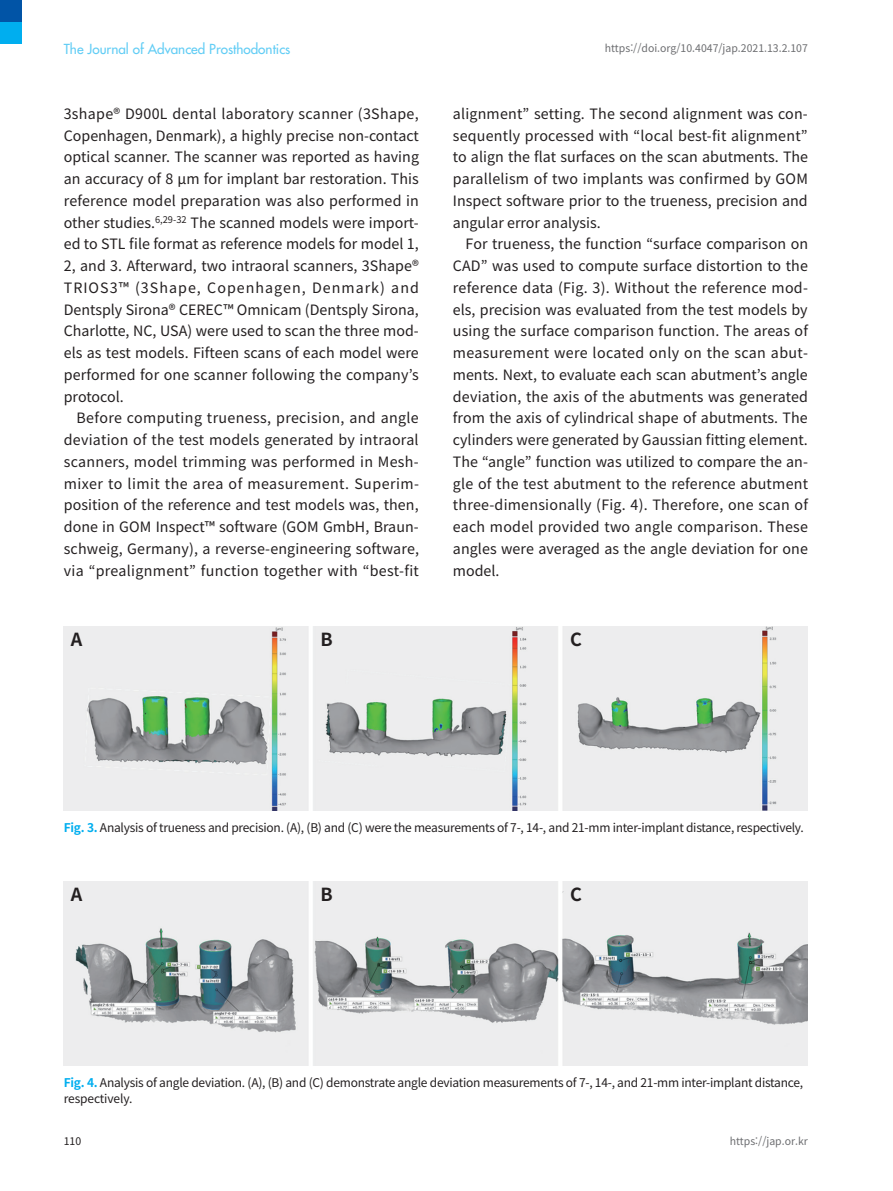
<style>
.page{position:relative;width:893px;height:1191px;background:#fff}
.page>*{position:absolute;margin:0;border:0;box-sizing:border-box;transform-origin:0 0}
.t1{font:700 18px "Noto Sans CJ Kkr";color:#231f20}
.t2{font:14.25px/21.8px "Noto Sans CJ Kkr";letter-spacing:.005em;color:#231f20;text-align:justify}
.t3{font:500 13.5px "Futura Std";color:#62cdf5}
.t4{font:12px/16.5px "Noto Sans CJ Kkr";letter-spacing:-.02em;color:#231f20}
.t5{font:10.5px "Noto Sans CJ Kkr";color:#6c6d70}
.t6{font:10.5px "Noto Sans CJ Kkr";color:#231f20}
.s1{font-weight:700;color:#00aeef}
</style>
<div class="page">
<div style="left:0;top:22px;width:22px;height:22px;background:#00aeef"></div>
<div style="left:0;top:0;width:22px;height:22px;background:#0154a6"></div>
<img style="left:64px;top:626px;width:744px;height:184px">
<img style="left:64px;top:881px;width:744px;height:184px">
<p class="t3" style="left:64px;top:40px;width:228px">The Journal of Advanced Prosthodontics</p>
<p class="t2" style="left:64px;top:103px;width:357px">3shape® D900L dental laboratory scanner (3Shape, Copenhagen, Denmark), a highly precise non-contact optical scanner. The scanner was reported as having an accuracy of 8 µm for implant bar restoration. This reference model preparation was also performed in other studies.<sup>6,29-32</sup> The scanned models were import&shy;ed to STL file format as reference models for model 1, 2, and 3. Afterward, two intraoral scanners, 3Shape® TRIOS3™ (3Shape, Copenhagen, Denmark) and Dentsply Sirona® CEREC™ Omnicam (Dentsply Sirona, Charlotte, NC, USA) were used to scan the three mod&shy;els as test models. Fifteen scans of each model were performed for one scanner following the company’s protocol.</p>
<p class="t2" style="left:64px;top:408px;width:357px;text-indent:13px">Before computing trueness, precision, and angle deviation of the test models generated by intraoral scanners, model trimming was performed in Mesh&shy;mixer to limit the area of measurement. Superim&shy;position of the reference and test models was, then, done in GOM Inspect™ software (GOM GmbH, Braun&shy;schweig, Germany), a reverse-engineering software, via “prealignment” function together with “best-fit</p>
<p class="t5" style="left:605px;top:42px;width:205px">https://doi.org/10.4047/jap.2021.13.2.107</p>
<p class="t2" style="left:453px;top:103px;width:357px">alignment” setting. The second alignment was con&shy;sequently processed with “local best-fit alignment” to align the flat surfaces on the scan abutments. The parallelism of two implants was confirmed by GOM Inspect software prior to the trueness, precision and angular error analysis.</p>
<p class="t2" style="left:453px;top:233px;width:357px;text-indent:13px">For trueness, the function “surface comparison on CAD” was used to compute surface distortion to the reference data (Fig. 3). Without the reference mod&shy;els, precision was evaluated from the test models by using the surface comparison function. The areas of measurement were located only on the scan abut&shy;ments. Next, to evaluate each scan abutment’s angle deviation, the axis of the abutments was generated from the axis of cylindrical shape of abutments. The cylinders were generated by Gaussian fitting element.<br>The “angle” function was utilized to compare the an&shy;gle of the test abutment to the reference abutment three-dimensionally (Fig. 4). Therefore, one scan of each model provided two angle comparison. These angles were averaged as the angle deviation for one model.</p>
<p class="t1" style="left:71px;top:629px;width:13px">A</p>
<p class="t1" style="left:320px;top:629px;width:14px">B</p>
<p class="t1" style="left:570px;top:629px;width:13px">C</p>
<p class="t4" style="left:64px;top:819px;width:741px"><span class="s1">Fig. 3.</span> Analysis of trueness and precision. (A), (B) and (C) were the measurements of 7-, 14-, and 21-mm inter-implant distance, respectively.</p>
<p class="t1" style="left:71px;top:884px;width:13px">A</p>
<p class="t1" style="left:320px;top:884px;width:14px">B</p>
<p class="t1" style="left:570px;top:884px;width:13px">C</p>
<p class="t4" style="left:64px;top:1074px;width:741px"><span class="s1">Fig. 4.</span> Analysis of angle deviation. (A), (B) and (C) demonstrate angle deviation measurements of 7-, 14-, and 21-mm inter-implant distance, respectively.</p>
<p class="t6" style="left:64px;top:1135px;width:19px">110</p>
<p class="t5" style="left:730px;top:1135px;width:80px">https://jap.or.kr</p>
</div>
